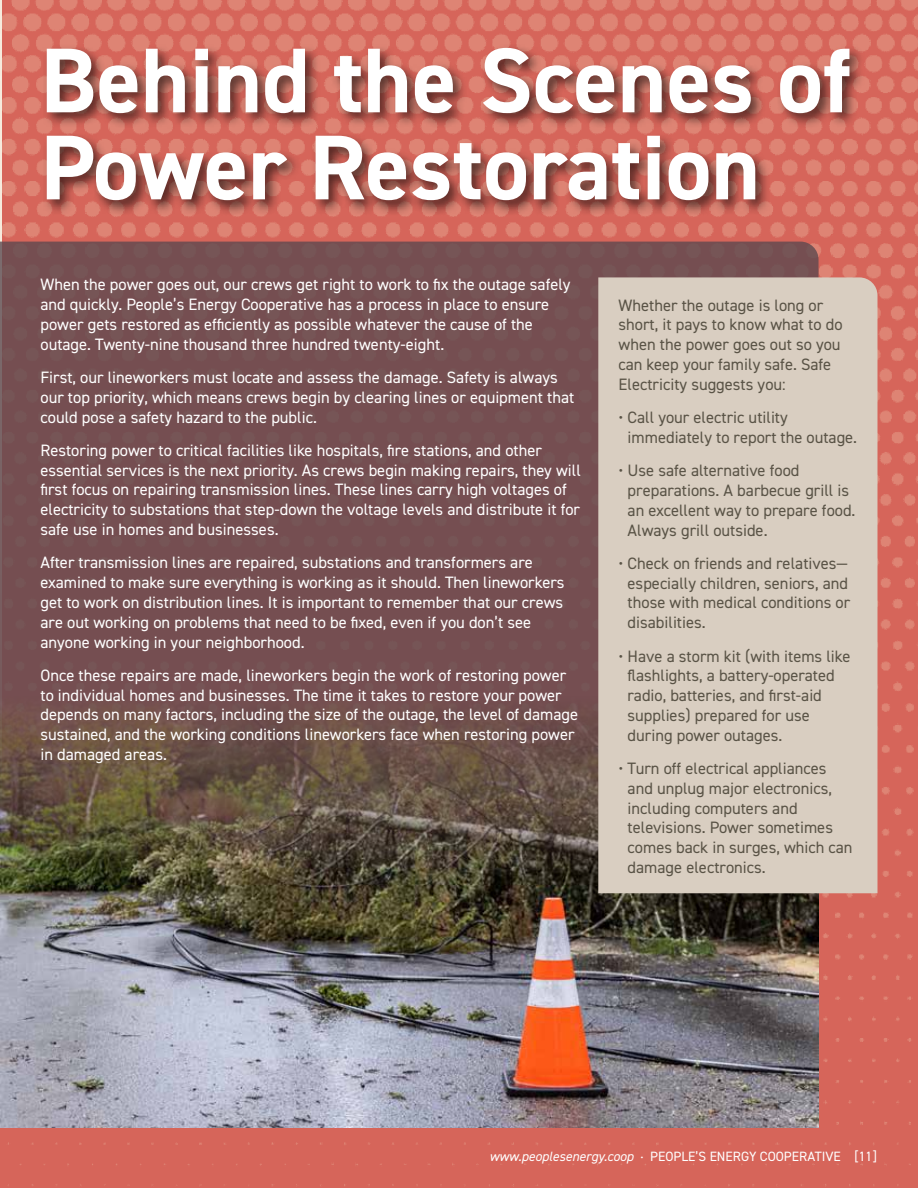
<style>
.page{position:relative;width:918px;height:1188px;background:#fff}
.page>*{position:absolute;margin:0;border:0;box-sizing:border-box;transform-origin:0 0}
.t1{font:700 92.25px/87px "DIN2014";color:#fff}
.t2{font:16.5px/19.8px "DIN2014";color:#fff}
.t3{font:16.5px/19.8px "DIN2014";color:#595346}
.t4{font:13.5px "DIN2014";color:#fff}
.s1{font-style:italic}
.s2{font-size:10.5px}
</style>
<div class="page">
<img style="left:0;top:0;width:918px;height:1188px">
<hr style="left:0;top:0;width:2px;height:933px;background:#f6ebdd">
<div style="left:42px;top:43px;width:823px;height:173px;background:#000;opacity:.6"></div>
<div style="left:0;top:242px;width:819px;height:455px;background:#754e51"></div>
<img style="left:0;top:697px;width:819px;height:430px">
<div style="left:598px;top:277px;width:280px;height:616px;background:#d9cec1"></div>
<h1 class="t1" style="left:40px;top:36px;width:812px">Behind the Scenes of<br>Power Restoration</h1>
<p class="t2" style="left:40px;top:274px;width:532px">When the power goes out, our crews get right to work to fix the outage safely and quickly. People’s Energy Cooperative has a process in place to ensure power gets restored as efficiently as possible whatever the cause of the outage. Twenty-nine thousand three hundred twenty-eight.</p>
<p class="t2" style="left:40px;top:367px;width:535px">First, our lineworkers must locate and assess the damage. Safety is always our top priority, which means crews begin by clearing lines or equipment that could pose a safety hazard to the public.</p>
<p class="t2" style="left:40px;top:440px;width:542px">Restoring power to critical facilities like hospitals, fire stations, and other essential services is the next priority. As crews begin making repairs, they will first focus on repairing transmission lines. These lines carry high voltages of electricity to substations that step-down the voltage levels and distribute it for safe use in homes and businesses.</p>
<p class="t2" style="left:40px;top:552px;width:526px">After transmission lines are repaired, substations and transformers are examined to make sure everything is working as it should. Then lineworkers get to work on distribution lines. It is important to remember that our crews are out working on problems that need to be fixed, even if you don’t see anyone working in your neighborhood.</p>
<p class="t2" style="left:40px;top:665px;width:539px">Once these repairs are made, lineworkers begin the work of restoring power to individual homes and businesses. The time it takes to restore your power depends on many factors, including the size of the outage, the level of damage sustained, and the working conditions lineworkers face when restoring power in damaged areas.</p>
<p class="t3" style="left:619px;top:295px;width:225px">Whether the outage is long or short, it pays to know what to do when the power goes out so you can keep your family safe. Safe<br>Electricity suggests you:</p>
<p class="t3" style="left:628px;top:407px;width:231px;text-indent:-9px">• Call your electric utility immediately to report the outage.</p>
<p class="t3" style="left:628px;top:460px;width:229px;text-indent:-9px">• Use safe alternative food preparations. A barbecue grill is an excellent way to prepare food.<br>Always grill outside.</p>
<p class="t3" style="left:628px;top:553px;width:224px;text-indent:-9px">• Check on friends and relatives— especially children, seniors, and those with medical conditions or disabilities.</p>
<p class="t3" style="left:628px;top:646px;width:224px;text-indent:-9px">• Have a storm kit (with items like flashlights, a battery-operated radio, batteries, and first-aid supplies) prepared for use during power outages.</p>
<p class="t3" style="left:628px;top:758px;width:226px;text-indent:-9px">• Turn off electrical appliances and unplug major electronics, including computers and televisions. Power sometimes comes back in surges, which can damage electronics.</p>
<p class="t4" style="left:490px;top:1148px;width:389px"><span class="s1">www.peoplesenergy.coop</span> <span class="s2">•</span> PEOPLE’S ENERGY COOPERATIVE [11]</p>
</div>
